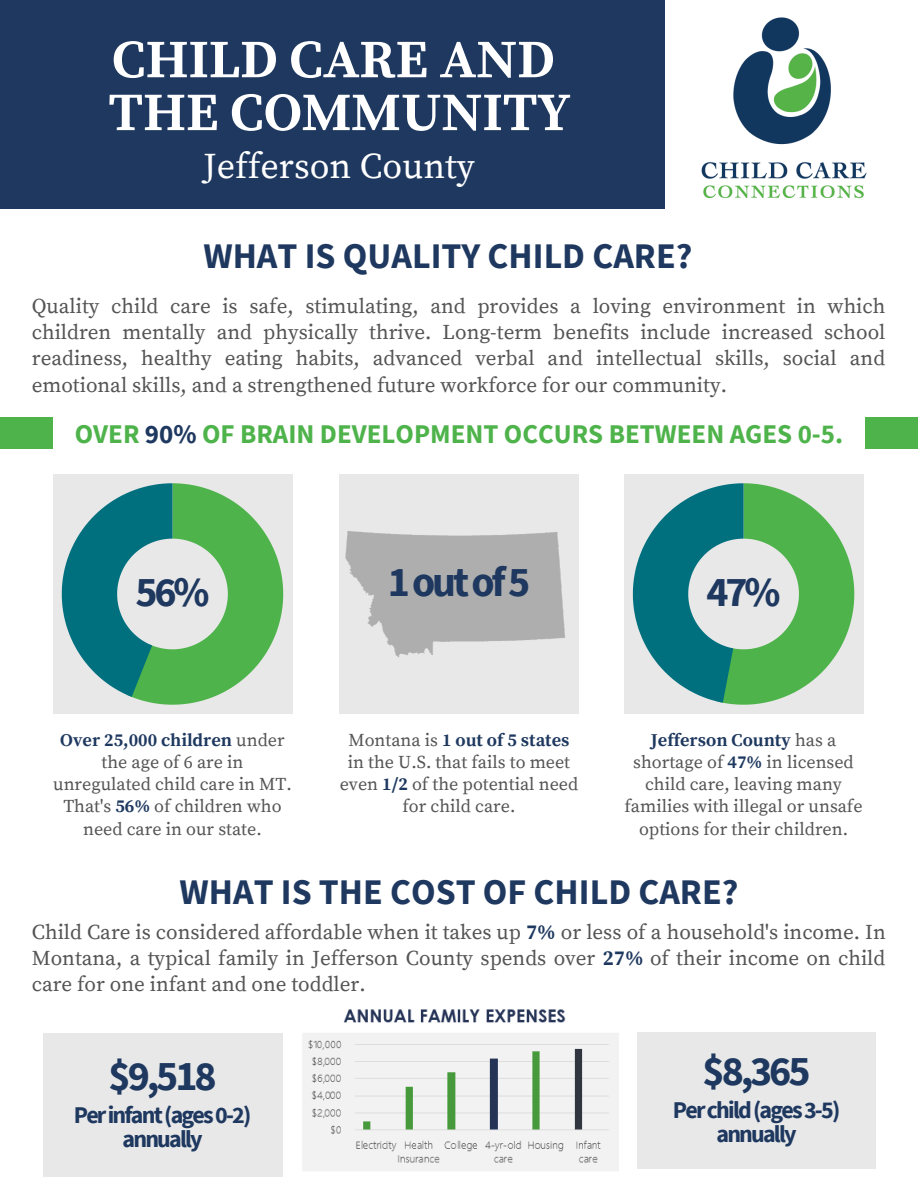
<style>
.page{position:relative;width:918px;height:1188px;background:#fff}
.page>*{position:absolute;margin:0;border:0;box-sizing:border-box;transform-origin:0 0}
.t1{font:700 54px/52.8px "Source Serif Pro";color:#fff}
.t2{font:700 42px "Source Sans Pro";letter-spacing:-.075em;color:#1e385f}
.t3{font:700 42px "Source Sans Pro";letter-spacing:-.01em;color:#1e385f}
.t4{font:700 36px "Source Sans Pro";color:#1e385f}
.t5{font:36px "Source Serif Pro";color:#fff}
.t6{font:700 27px "Source Sans Pro";color:#4eb34a}
.t7{font:700 24px/23.7px "Source Sans Pro";letter-spacing:-.075em;color:#1e385f;text-align:center}
.t8{font:21px/26.1px "Source Serif Pro";color:#545454;text-align:justify}
.t9{font:18px/22.4px "Source Serif Pro";color:#545454;text-align:center}
.s1{color:#1e385f}
.s2{font-weight:700;color:#1e385f}
</style>
<div class="page">
<div style="left:0;top:0;width:665px;height:208px;background:#1e385f"></div>
<img style="left:701px;top:17px;width:166px;height:182px">
<div style="left:0;top:417px;width:53px;height:32px;background:#4eb34a"></div>
<div style="left:865px;top:417px;width:53px;height:32px;background:#4eb34a"></div>
<div style="left:53px;top:474px;width:240px;height:240px;background:#e8e8e8"></div>
<div style="left:624px;top:474px;width:240px;height:240px;background:#e8e8e8"></div>
<div style="left:339px;top:474px;width:240px;height:240px;background:#e8e8e8"></div>
<svg style="left:62px;top:483px;width:221px;height:222px"></svg>
<svg style="left:633px;top:483px;width:221px;height:222px"></svg>
<img style="left:345px;top:531px;width:220px;height:127px">
<div style="left:43px;top:1033px;width:240px;height:143px;background:#e8e8e8"></div>
<div style="left:637px;top:1033px;width:239px;height:136px;background:#e8e8e8"></div>
<img style="left:302px;top:1009px;width:317px;height:162px">
<h1 class="t1" style="left:108px;top:35px;width:463px">CHILD CARE AND<br>THE COMMUNITY</h1>
<h3 class="t5" style="left:203px;top:145px;width:273px">Jefferson County</h3>
<h3 class="t4" style="left:203px;top:233px;width:491px">WHAT IS QUALITY CHILD CARE?</h3>
<p class="t8" style="left:32px;top:294px;width:855px">Quality child care is safe, stimulating, and provides a loving environment in which children mentally and physically thrive. Long-term benefits include increased school readiness, healthy eating habits, advanced verbal and intellectual skills, social and emotional skills, and a strengthened future workforce for our community.</p>
<p class="t6" style="left:75px;top:416px;width:770px">OVER <span class="s1">90%</span> OF BRAIN DEVELOPMENT OCCURS BETWEEN AGES 0-5.</p>
<h2 class="t2" style="left:135px;top:564px;width:76px">56%</h2>
<h2 class="t3" style="left:388px;top:555px;width:144px">1outof5</h2>
<h2 class="t2" style="left:707px;top:564px;width:76px">47%</h2>
<p class="t9" style="left:53px;top:729px;width:240px"><span class="s2">Over 25,000 children</span> under the age of 6 are in unregulated child care in MT.<br>That's <span class="s2">56%</span> of children who need care in our state.</p>
<p class="t9" style="left:340px;top:729px;width:240px">Montana is <span class="s2">1 out of 5 states </span>in the U.S. that fails to meet even <span class="s2">1/2</span> of the potential need for child care.</p>
<p class="t9" style="left:625px;top:729px;width:239px"><span class="s2">Jefferson County</span> has a shortage of <span class="s2">47%</span> in licensed child care, leaving many families with illegal or unsafe options for their children.</p>
<h3 class="t4" style="left:180px;top:868px;width:560px">WHAT IS THE COST OF CHILD CARE?</h3>
<p class="t8" style="left:32px;top:919px;width:855px">Child Care is considered affordable when it takes up <span class="s2">7%</span> or less of a household's income. In Montana, a typical family in Jefferson County spends over <span class="s2">27%</span> of their income on child care for one infant and one toddler.</p>
<h2 class="t2" style="left:109px;top:1049px;width:109px">$9,518</h2>
<p class="t7" style="left:74px;top:1103px;width:179px">Perinfant(ages0-2) annually</p>
<h2 class="t2" style="left:703px;top:1044px;width:109px">$8,365</h2>
<p class="t7" style="left:673px;top:1097px;width:169px">Perchild(ages3-5) annually</p>
</div>
